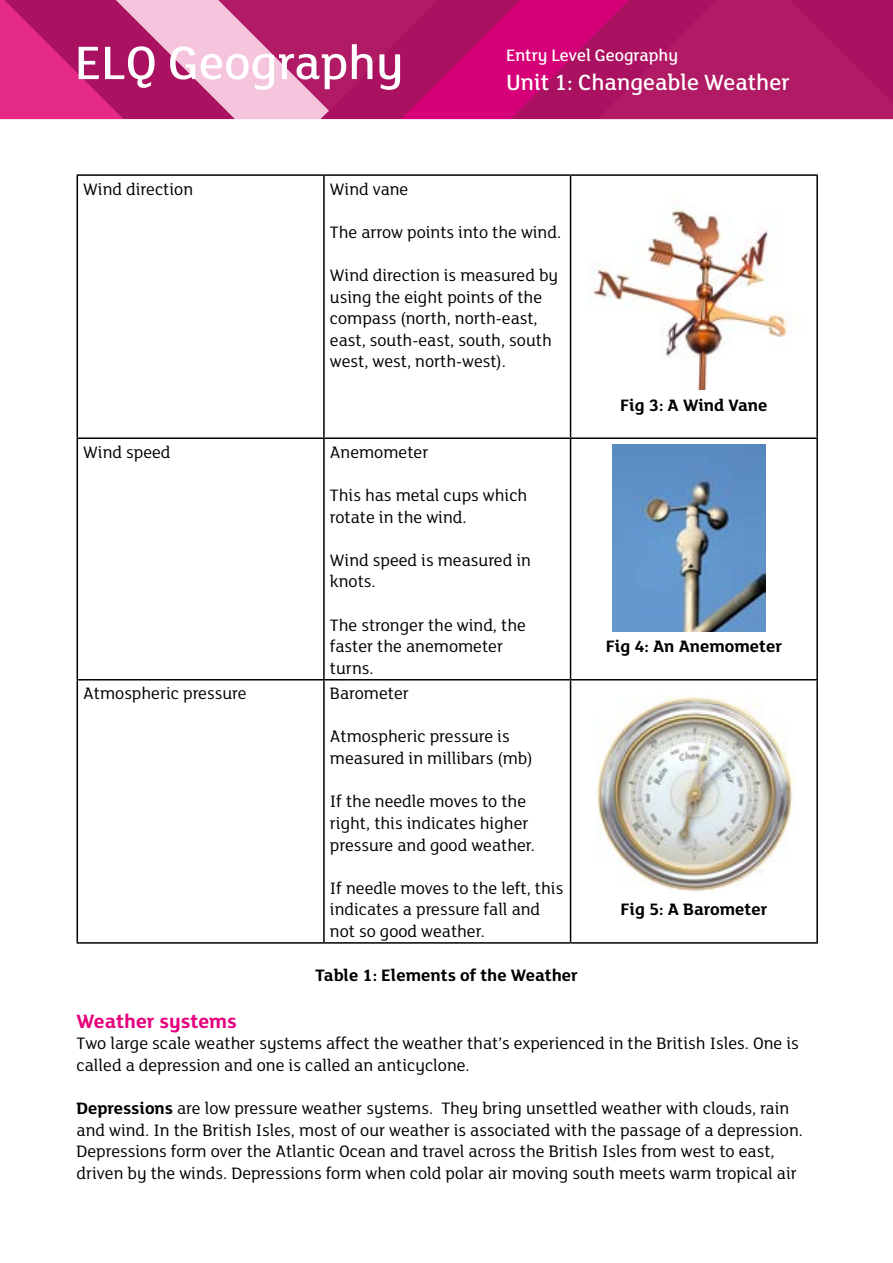
<style>
.page{position:relative;width:893px;height:1263px;background:#fff}
.page>*{position:absolute;margin:0;border:0;box-sizing:border-box;transform-origin:0 0}
.t1{font:500 51px "FS Lola";color:#fff}
.t2{font:500 24px "FS Lola";color:#fff}
.t3{font:700 21px "FS Lola";color:#e6007d}
.t4{font:18px/21.6px "FS Lola";color:#000}
.t5{font:700 18px "FS Lola";color:#000}
.t6{font:500 18px "FS Lola";color:#fff}
.s1{font-weight:700}
</style>
<div class="page">
<svg style="left:0;top:0;width:893px;height:119px;background:#be2875"></svg>
<hr style="left:77px;top:174px;width:247px;height:2px;background:#000">
<hr style="left:77px;top:176px;width:1px;height:261px;background:#000">
<hr style="left:324px;top:174px;width:247px;height:2px;background:#000">
<hr style="left:323px;top:176px;width:2px;height:261px;background:#000">
<hr style="left:571px;top:174px;width:247px;height:2px;background:#000">
<hr style="left:570px;top:176px;width:1px;height:261px;background:#000">
<hr style="left:816px;top:176px;width:2px;height:261px;background:#000">
<hr style="left:77px;top:437px;width:247px;height:2px;background:#000">
<hr style="left:77px;top:439px;width:1px;height:240px;background:#000">
<hr style="left:324px;top:437px;width:247px;height:2px;background:#000">
<hr style="left:323px;top:439px;width:2px;height:240px;background:#000">
<hr style="left:571px;top:437px;width:247px;height:2px;background:#000">
<hr style="left:570px;top:439px;width:1px;height:240px;background:#000">
<hr style="left:816px;top:439px;width:2px;height:240px;background:#000">
<hr style="left:77px;top:679px;width:247px;height:1px;background:#000">
<hr style="left:77px;top:680px;width:1px;height:262px;background:#000">
<hr style="left:324px;top:679px;width:247px;height:1px;background:#000">
<hr style="left:323px;top:680px;width:2px;height:262px;background:#000">
<hr style="left:571px;top:679px;width:247px;height:1px;background:#000">
<hr style="left:570px;top:680px;width:1px;height:262px;background:#000">
<hr style="left:816px;top:680px;width:2px;height:262px;background:#000">
<hr style="left:77px;top:942px;width:247px;height:2px;background:#000">
<hr style="left:324px;top:942px;width:247px;height:2px;background:#000">
<hr style="left:571px;top:942px;width:247px;height:2px;background:#000">
<img style="left:589px;top:207px;width:202px;height:182px">
<img style="left:612px;top:444px;width:153px;height:187px">
<img style="left:596px;top:695px;width:197px;height:199px">
<h1 class="t1" style="left:75px;top:29px;width:330px">ELQ Geography</h1>
<p class="t6" style="left:506px;top:43px;width:174px">Entry Level Geography</p>
<h2 class="t2" style="left:506px;top:66px;width:285px">Unit 1: Changeable Weather</h2>
<p class="t4" style="left:83px;top:177px;width:111px">Wind direction</p>
<p class="t4" style="left:330px;top:177px;width:80px">Wind vane</p>
<p class="t4" style="left:330px;top:220px;width:233px">The arrow points into the wind.</p>
<p class="t4" style="left:330px;top:264px;width:230px">Wind direction is measured by using the eight points of the compass (north, north-east, east, south-east, south, south west, west, north-west).</p>
<p class="t4" style="left:83px;top:440px;width:89px">Wind speed</p>
<p class="t4" style="left:330px;top:440px;width:100px">Anemometer</p>
<p class="t4" style="left:330px;top:483px;width:199px">This has metal cups which rotate in the wind.</p>
<p class="t4" style="left:330px;top:548px;width:203px">Wind speed is measured in knots.</p>
<p class="t4" style="left:330px;top:613px;width:197px">The stronger the wind, the faster the anemometer turns.</p>
<p class="t4" style="left:83px;top:682px;width:165px">Atmospheric pressure</p>
<p class="t4" style="left:330px;top:682px;width:80px">Barometer</p>
<p class="t4" style="left:330px;top:725px;width:204px">Atmospheric pressure is measured in millibars (mb)</p>
<p class="t4" style="left:330px;top:790px;width:207px">If the needle moves to the right, this indicates higher pressure and good weather.</p>
<p class="t4" style="left:330px;top:876px;width:235px">If needle moves to the left, this indicates a pressure fall and not so good weather.</p>
<p class="t5" style="left:315px;top:963px;width:264px">Table 1: Elements of the Weather</p>
<p class="t5" style="left:620px;top:392px;width:149px">Fig 3: A Wind Vane</p>
<p class="t5" style="left:606px;top:634px;width:178px">Fig 4: An Anemometer</p>
<p class="t5" style="left:620px;top:897px;width:148px">Fig 5: A Barometer</p>
<p class="t3" style="left:77px;top:1006px;width:162px">Weather systems</p>
<p class="t4" style="left:77px;top:1032px;width:724px">Two large scale weather systems affect the weather that’s experienced in the British Isles. One is called a depression and one is called an anticyclone.</p>
<p class="t4" style="left:77px;top:1097px;width:728px"><span class="s1">Depressions</span> are low pressure weather systems. They bring unsettled weather with clouds, rain and wind. In the British Isles, most of our weather is associated with the passage of a depression.<br>Depressions form over the Atlantic Ocean and travel across the British Isles from west to east, driven by the winds. Depressions form when cold polar air moving south meets warm tropical air</p>
</div>
